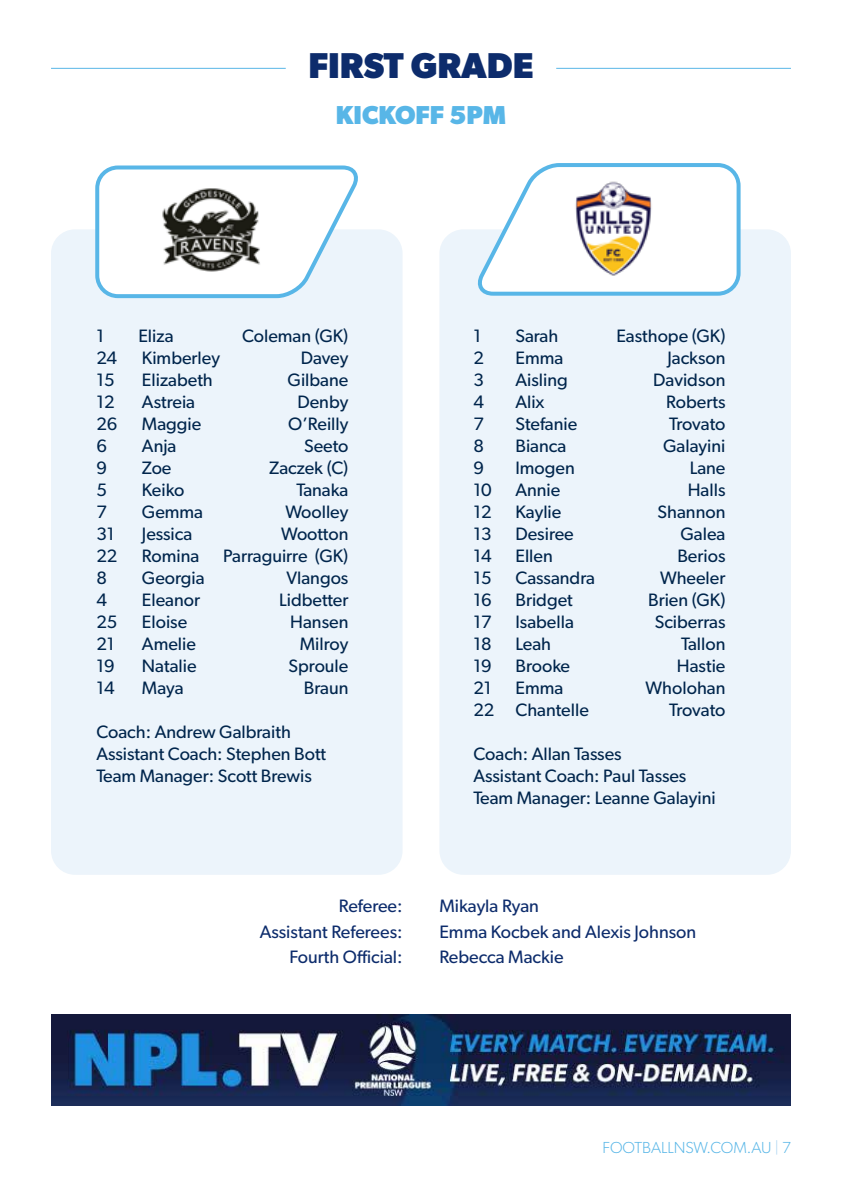
<style>
.page{position:relative;width:842px;height:1191px;background:#fff}
.page>*{position:absolute;margin:0;border:0;box-sizing:border-box;transform-origin:0 0}
.t1{font:700 36px "Gibson";color:#0d2c6c}
.t2{font:700 26px "Gibson";color:#58b6e7}
.t3{font:18px/22px "Gibson";color:#00254c}
.t4{font:18px/25.6px "Gibson";color:#0d2c6c;text-align:right}
.t5{font:300 16px "Gibson";color:#58b6e7}
.s1{color:#aed5f2}
</style>
<div class="page">
<hr style="left:51px;top:68px;width:235px;height:1px;background:#58b6e7">
<hr style="left:556px;top:68px;width:235px;height:1px;background:#58b6e7">
<div style="left:51px;top:229px;width:352px;height:645px;background:#ecf4fb;border-radius:24px"></div>
<div style="left:439px;top:229px;width:352px;height:645px;background:#ecf4fb;border-radius:24px"></div>
<svg style="left:95px;top:165px;width:263px;height:134px"></svg>
<svg style="left:477px;top:163px;width:264px;height:133px"></svg>
<img style="left:161px;top:188px;width:100px;height:83px">
<img style="left:565px;top:180px;width:97px;height:96px">
<img style="left:51px;top:1014px;width:740px;height:92px">
<h1 class="t1" style="left:308px;top:45px;width:227px">FIRST GRADE</h1>
<h2 class="t2" style="left:336px;top:99px;width:172px">KICKOFF 5PM</h2>
<p class="t3" style="left:96px;top:325px;width:9px">1</p>
<p class="t3" style="left:138px;top:325px;width:37px">Eliza</p>
<p class="t3" style="left:242px;top:325px;width:108px">Coleman (GK)</p>
<p class="t3" style="left:96px;top:347px;width:22px">24</p>
<p class="t3" style="left:142px;top:347px;width:80px">Kimberley</p>
<p class="t3" style="left:301px;top:347px;width:49px">Davey</p>
<p class="t3" style="left:96px;top:369px;width:20px">15</p>
<p class="t3" style="left:142px;top:369px;width:72px">Elizabeth</p>
<p class="t3" style="left:288px;top:369px;width:62px">Gilbane</p>
<p class="t3" style="left:96px;top:391px;width:20px">12</p>
<p class="t3" style="left:142px;top:391px;width:55px">Astreia</p>
<p class="t3" style="left:297px;top:391px;width:52px">Denby</p>
<p class="t3" style="left:96px;top:413px;width:23px">26</p>
<p class="t3" style="left:142px;top:413px;width:61px">Maggie</p>
<p class="t3" style="left:288px;top:413px;width:62px">O’Reilly</p>
<p class="t3" style="left:96px;top:435px;width:12px">6</p>
<p class="t3" style="left:142px;top:435px;width:36px">Anja</p>
<p class="t3" style="left:304px;top:435px;width:46px">Seeto</p>
<p class="t3" style="left:96px;top:457px;width:12px">9</p>
<p class="t3" style="left:142px;top:457px;width:31px">Zoe</p>
<p class="t3" style="left:269px;top:457px;width:81px">Zaczek (C)</p>
<p class="t3" style="left:96px;top:479px;width:12px">5</p>
<p class="t3" style="left:142px;top:479px;width:44px">Keiko</p>
<p class="t3" style="left:296px;top:479px;width:54px">Tanaka</p>
<p class="t3" style="left:96px;top:501px;width:12px">7</p>
<p class="t3" style="left:142px;top:501px;width:63px">Gemma</p>
<p class="t3" style="left:285px;top:501px;width:65px">Woolley</p>
<p class="t3" style="left:96px;top:523px;width:20px">31</p>
<p class="t3" style="left:142px;top:523px;width:52px">Jessica</p>
<p class="t3" style="left:281px;top:523px;width:69px">Wootton</p>
<p class="t3" style="left:96px;top:545px;width:23px">22</p>
<p class="t3" style="left:142px;top:545px;width:59px">Romina</p>
<p class="t3" style="left:223px;top:545px;width:127px">Parraguirre (GK)</p>
<p class="t3" style="left:96px;top:567px;width:12px">8</p>
<p class="t3" style="left:142px;top:567px;width:64px">Georgia</p>
<p class="t3" style="left:286px;top:567px;width:63px">Vlangos</p>
<p class="t3" style="left:96px;top:589px;width:12px">4</p>
<p class="t3" style="left:142px;top:589px;width:60px">Eleanor</p>
<p class="t3" style="left:279px;top:589px;width:71px">Lidbetter</p>
<p class="t3" style="left:96px;top:611px;width:23px">25</p>
<p class="t3" style="left:142px;top:611px;width:47px">Eloise</p>
<p class="t3" style="left:290px;top:611px;width:60px">Hansen</p>
<p class="t3" style="left:96px;top:633px;width:20px">21</p>
<p class="t3" style="left:142px;top:633px;width:55px">Amelie</p>
<p class="t3" style="left:300px;top:633px;width:50px">Milroy</p>
<p class="t3" style="left:96px;top:655px;width:20px">19</p>
<p class="t3" style="left:142px;top:655px;width:56px">Natalie</p>
<p class="t3" style="left:289px;top:655px;width:61px">Sproule</p>
<p class="t3" style="left:96px;top:677px;width:20px">14</p>
<p class="t3" style="left:142px;top:677px;width:43px">Maya</p>
<p class="t3" style="left:304px;top:677px;width:46px">Braun</p>
<p class="t3" style="left:96px;top:721px;width:231px">Coach: Andrew Galbraith<br>Assistant Coach: Stephen Bott<br>Team Manager: Scott Brewis</p>
<p class="t3" style="left:473px;top:325px;width:9px">1</p>
<p class="t3" style="left:515px;top:325px;width:44px">Sarah</p>
<p class="t3" style="left:616px;top:325px;width:111px">Easthope (GK)</p>
<p class="t3" style="left:473px;top:347px;width:12px">2</p>
<p class="t3" style="left:515px;top:347px;width:49px">Emma</p>
<p class="t3" style="left:667px;top:347px;width:59px">Jackson</p>
<p class="t3" style="left:473px;top:369px;width:12px">3</p>
<p class="t3" style="left:515px;top:369px;width:54px">Aisling</p>
<p class="t3" style="left:653px;top:369px;width:74px">Davidson</p>
<p class="t3" style="left:473px;top:391px;width:12px">4</p>
<p class="t3" style="left:515px;top:391px;width:31px">Alix</p>
<p class="t3" style="left:666px;top:391px;width:61px">Roberts</p>
<p class="t3" style="left:473px;top:413px;width:12px">7</p>
<p class="t3" style="left:515px;top:413px;width:63px">Stefanie</p>
<p class="t3" style="left:669px;top:413px;width:58px">Trovato</p>
<p class="t3" style="left:473px;top:435px;width:12px">8</p>
<p class="t3" style="left:515px;top:435px;width:52px">Bianca</p>
<p class="t3" style="left:663px;top:435px;width:64px">Galayini</p>
<p class="t3" style="left:473px;top:457px;width:12px">9</p>
<p class="t3" style="left:515px;top:457px;width:61px">Imogen</p>
<p class="t3" style="left:690px;top:457px;width:37px">Lane</p>
<p class="t3" style="left:473px;top:479px;width:20px">10</p>
<p class="t3" style="left:515px;top:479px;width:46px">Annie</p>
<p class="t3" style="left:688px;top:479px;width:39px">Halls</p>
<p class="t3" style="left:473px;top:501px;width:20px">12</p>
<p class="t3" style="left:515px;top:501px;width:47px">Kaylie</p>
<p class="t3" style="left:658px;top:501px;width:69px">Shannon</p>
<p class="t3" style="left:473px;top:523px;width:20px">13</p>
<p class="t3" style="left:515px;top:523px;width:60px">Desiree</p>
<p class="t3" style="left:680px;top:523px;width:46px">Galea</p>
<p class="t3" style="left:473px;top:545px;width:20px">14</p>
<p class="t3" style="left:515px;top:545px;width:39px">Ellen</p>
<p class="t3" style="left:677px;top:545px;width:50px">Berios</p>
<p class="t3" style="left:473px;top:567px;width:20px">15</p>
<p class="t3" style="left:515px;top:567px;width:81px">Cassandra</p>
<p class="t3" style="left:660px;top:567px;width:67px">Wheeler</p>
<p class="t3" style="left:473px;top:589px;width:20px">16</p>
<p class="t3" style="left:515px;top:589px;width:59px">Bridget</p>
<p class="t3" style="left:648px;top:589px;width:79px">Brien (GK)</p>
<p class="t3" style="left:473px;top:611px;width:20px">17</p>
<p class="t3" style="left:515px;top:611px;width:60px">Isabella</p>
<p class="t3" style="left:655px;top:611px;width:72px">Sciberras</p>
<p class="t3" style="left:473px;top:633px;width:20px">18</p>
<p class="t3" style="left:515px;top:633px;width:37px">Leah</p>
<p class="t3" style="left:681px;top:633px;width:46px">Tallon</p>
<p class="t3" style="left:473px;top:655px;width:20px">19</p>
<p class="t3" style="left:515px;top:655px;width:56px">Brooke</p>
<p class="t3" style="left:677px;top:655px;width:50px">Hastie</p>
<p class="t3" style="left:473px;top:677px;width:20px">21</p>
<p class="t3" style="left:515px;top:677px;width:49px">Emma</p>
<p class="t3" style="left:646px;top:677px;width:81px">Wholohan</p>
<p class="t3" style="left:473px;top:699px;width:117px">22 Chantelle</p>
<p class="t3" style="left:669px;top:699px;width:58px">Trovato</p>
<p class="t3" style="left:473px;top:743px;width:244px">Coach: Allan Tasses<br>Assistant Coach: Paul Tasses<br>Team Manager: Leanne Galayini</p>
<p class="t4" style="left:260px;top:892px;width:144px">Referee:<br>Assistant Referees:<br>Fourth Official:</p>
<p class="t4" style="left:439px;top:892px;width:258px;text-align:left">Mikayla Ryan<br>Emma Kocbek and Alexis Johnson<br>Rebecca Mackie</p>
<p class="t5" style="left:603px;top:1137px;width:190px">FOOTBALLNSW.COM.AU <span class="s1">|</span> 7</p>
</div>
